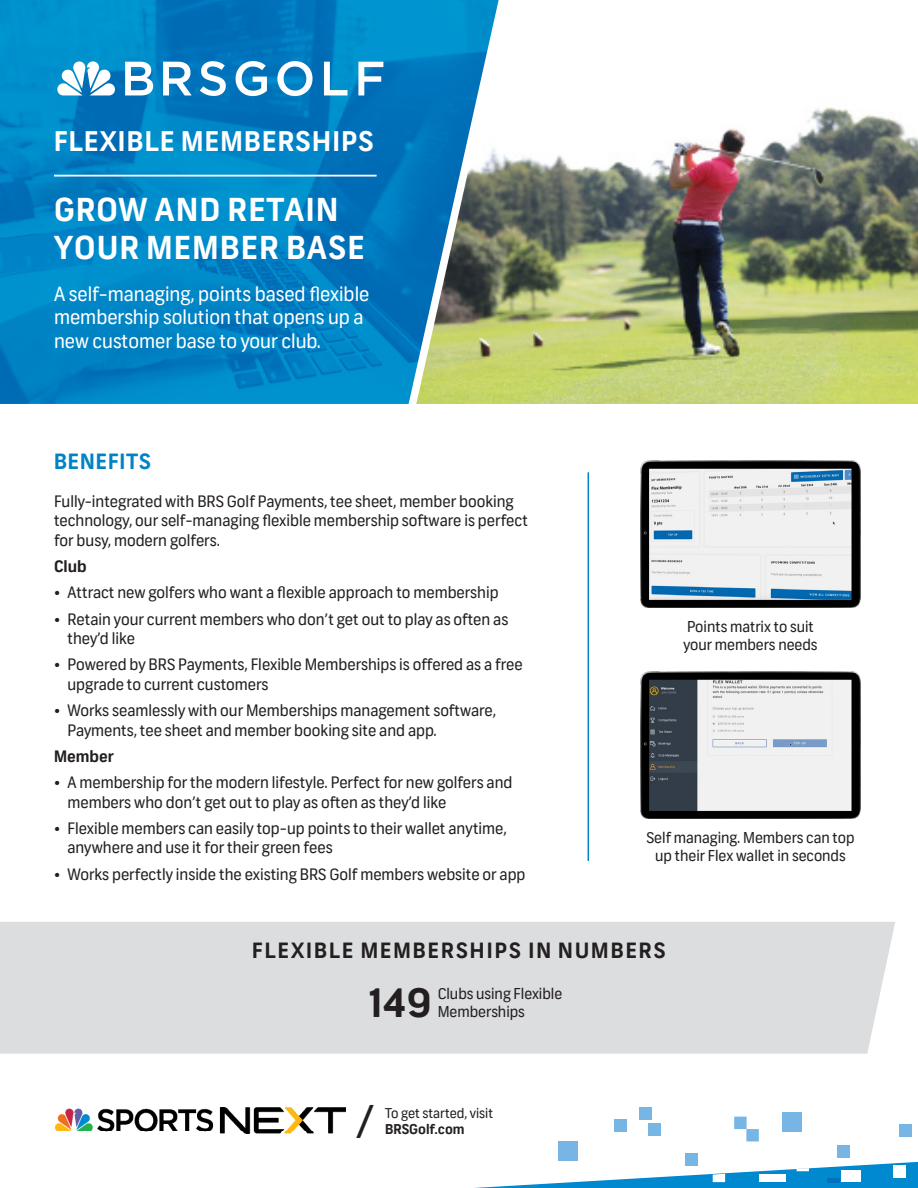
<style>
.page{position:relative;width:918px;height:1188px;background:#fff}
.page>*{position:absolute;margin:0;border:0;box-sizing:border-box;transform-origin:0 0}
.t1{font:45px "NBCSN Frank";color:#231f20}
.t2{font:700 39px "NBCSN Frank";color:#231f20}
.t3{font:700 31.5px/37.8px "NBCSN Frank";letter-spacing:.05em;color:#fff}
.t4{font:700 27px "NBCSN Frank";letter-spacing:.05em;color:#fff}
.t5{font:700 21px "NBCSN Frank";letter-spacing:.1em;color:#231f20}
.t6{font:700 21px "NBCSN Frank";letter-spacing:.05em;color:#0083c6}
.t7{font:19.5px/23.4px "NBCSN Frank";color:#fff}
.t8{font:15.75px/19.5px "NBCSN Frank";color:#231f20}
.t9{font:700 15.75px "NBCSN Frank";color:#231f20}
.t10{font:15px/18px "NBCSN Frank";color:#231f20}
.t11{font:13.5px "NBCSN Frank";color:#231f20}
.t12{font:700 13.5px "NBCSN Frank";color:#231f20}
</style>
<div class="page">
<img style="left:515px;top:107px;width:403px;height:297px">
<img style="left:0;top:0;width:403px;height:404px">
<img style="left:54px;top:1108px;width:291px;height:26px">
<div style="left:0;top:922px;width:895px;height:132px;background:#dcdddf"></div>
<hr style="left:54px;top:175px;width:323px;height:2px;background:#fff">
<hr style="left:588px;top:472px;width:1px;height:389px;background:#0083c6">
<img style="left:640px;top:460px;width:221px;height:147px">
<img style="left:640px;top:671px;width:221px;height:147px">
<div style="left:900px;top:1124px;width:12px;height:13px;background:#77b6e4"></div>
<div style="left:837px;top:1145px;width:12px;height:12px;background:#77b6e4"></div>
<svg style="left:734px;top:1117px;width:25px;height:24px"></svg>
<div style="left:685px;top:1153px;width:12px;height:13px;background:#77b6e4"></div>
<div style="left:649px;top:1124px;width:12px;height:12px;background:#77b6e4"></div>
<div style="left:640px;top:1108px;width:12px;height:12px;background:#77b6e4"></div>
<div style="left:614px;top:1119px;width:13px;height:13px;background:#77b6e4"></div>
<div style="left:558px;top:1141px;width:19px;height:19px;background:#77b6e4"></div>
<div style="left:782px;top:1112px;width:20px;height:20px;background:#77b6e4"></div>
<svg style="left:474px;top:1162px;width:444px;height:26px"></svg>
<div style="left:841px;top:1170px;width:20px;height:12px;background:#fff"></div>
<div style="left:759px;top:1175px;width:27px;height:7px;background:#fff"></div>
<svg style="left:403px;top:0;width:112px;height:404px"></svg>
<img style="left:6px;top:18px;width:426px;height:121px">
<p class="t4" style="left:54px;top:125px;width:321px">FLEXIBLE MEMBERSHIPS</p>
<p class="t3" style="left:54px;top:193px;width:312px">GROW AND RETAIN<br>YOUR MEMBER BASE</p>
<p class="t7" style="left:54px;top:283px;width:317px">A self-managing, points based flexible membership solution that opens up a new customer base to your club.</p>
<p class="t6" style="left:54px;top:449px;width:98px">BENEFITS</p>
<p class="t8" style="left:54px;top:492px;width:475px">Fully-integrated with BRS Golf Payments, tee sheet, member booking technology, our self-managing flexible membership software is perfect for busy, modern golfers.</p>
<p class="t9" style="left:54px;top:557px;width:34px">Club</p>
<p class="t8" style="left:54px;top:583px;width:446px">• Attract new golfers who want a flexible approach to membership</p>
<p class="t8" style="left:68px;top:610px;width:442px;text-indent:-14px">• Retain your current members who don’t get out to play as often as they’d like</p>
<p class="t8" style="left:68px;top:655px;width:457px;text-indent:-14px">• Powered by BRS Payments, Flexible Memberships is offered as a free upgrade to current customers</p>
<p class="t8" style="left:68px;top:701px;width:430px;text-indent:-14px">• Works seamlessly with our Memberships management software,<br>Payments, tee sheet and member booking site and app.</p>
<p class="t9" style="left:54px;top:746px;width:61px">Member</p>
<p class="t8" style="left:68px;top:773px;width:446px;text-indent:-14px">• A membership for the modern lifestyle. Perfect for new golfers and members who don’t get out to play as often as they’d like</p>
<p class="t8" style="left:68px;top:819px;width:441px;text-indent:-14px">• Flexible members can easily top-up points to their wallet anytime, anywhere and use it for their green fees</p>
<p class="t8" style="left:54px;top:865px;width:473px">• Works perfectly inside the existing BRS Golf members website or app</p>
<p class="t10" style="left:683px;top:618px;width:136px">Points matrix to suit your members needs</p>
<p class="t10" style="left:646px;top:829px;width:210px;text-align:center">Self managing. Members can top up their Flex wallet in seconds</p>
<p class="t5" style="left:252px;top:937px;width:415px">FLEXIBLE MEMBERSHIPS IN NUMBERS</p>
<p class="t2" style="left:367px;top:980px;width:66px">149</p>
<p class="t10" style="left:438px;top:985px;width:126px">Clubs using Flexible<br>Memberships</p>
<p class="t1" style="left:357px;top:1094px;width:19px">/</p>
<p class="t11" style="left:385px;top:1105px;width:109px">To get started, visit</p>
<p class="t12" style="left:385px;top:1121px;width:81px">BRSGolf.com</p>
</div>
